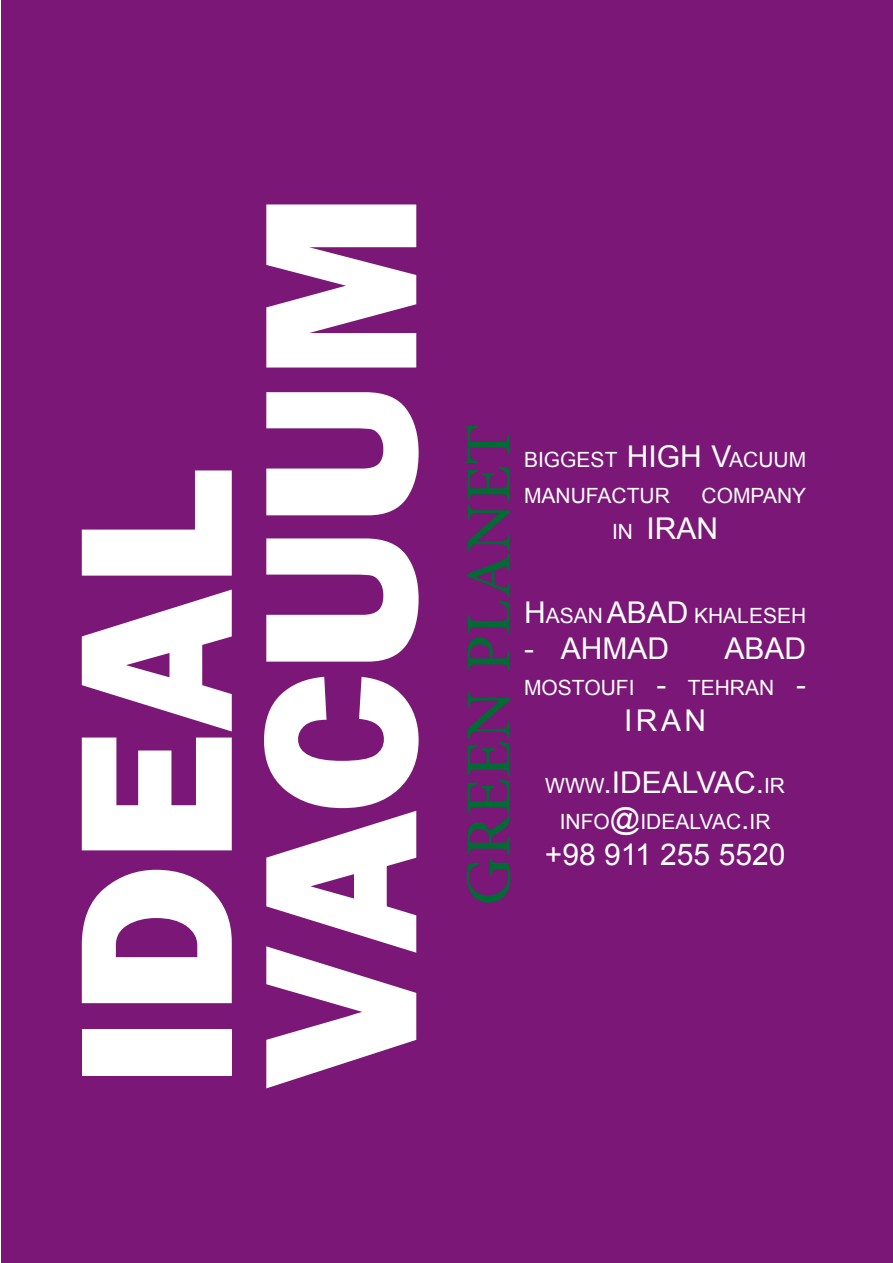
<style>
.page{position:relative;width:893px;height:1263px;background:#fff}
.page>*{position:absolute;margin:0;border:0;box-sizing:border-box;transform-origin:0 0}
.t1{font:800 225px "Franklin Gothic";color:#fff}
.t2{font:90px "Adobe Arabic";color:#006b33}
.t3{font:30px "Arial";color:#fff}
.t4{font:21px "Arial";color:#fff}
.s1{font-size:30px}
</style>
<div class="page">
<div style="left:1px;top:0;width:892px;height:1262px;background:#7a1777"></div>
<h1 class="t1" style="left:11px;top:1088px;width:623px;rotate:-90deg">IDEAL</h1>
<h1 class="t1" style="left:195px;top:1089px;width:899px;rotate:-90deg">VACUUM</h1>
<h2 class="t2" style="left:426px;top:905px;width:483px;rotate:-90deg">GREEN PLANET</h2>
<p class="t4" style="left:524px;top:446px;width:95px">BIGGEST</p>
<h3 class="t3" style="left:627px;top:437px;width:76px">HIGH</h3>
<p class="t4" style="left:711px;top:446px;width:96px"><span class="s1">V</span>ACUUM</p>
<p class="t4" style="left:702px;top:482px;width:106px">COMPANY</p>
<p class="t4" style="left:524px;top:482px;width:147px">MANUFACTUR</p>
<h3 class="t3" style="left:646px;top:509px;width:18px">IRAN</h3>
<p class="t4" style="left:612px;top:518px;width:22px">IN</p>
<p class="t4" style="left:524px;top:602px;width:80px"><span class="s1">H</span>ASAN</p>
<h3 class="t3" style="left:607px;top:593px;width:22px">ABA</h3>
<h3 class="t3" style="left:667px;top:593px;width:23px">D</h3>
<h3 class="t3" style="left:524px;top:629px;width:11px">-</h3>
<h3 class="t3" style="left:561px;top:629px;width:110px">AHMAD</h3>
<p class="t4" style="left:694px;top:602px;width:110px">KHALESEH</p>
<h3 class="t3" style="left:724px;top:629px;width:22px">ABA</h3>
<h3 class="t3" style="left:784px;top:629px;width:23px">D</h3>
<p class="t4" style="left:524px;top:674px;width:112px">MOSTOUFI</p>
<h3 class="t3" style="left:624px;top:701px;width:21px">IRAN</h3>
<p class="t4" style="left:688px;top:674px;width:88px">TEH RAN</p>
<h3 class="t3" style="left:656px;top:665px;width:11px">-</h3>
<h3 class="t3" style="left:796px;top:665px;width:11px">-</h3>
<h3 class="t3" style="left:603px;top:762px;width:132px">.I DEALVAC</h3>
<p class="t4" style="left:545px;top:771px;width:61px">WWW</p>
<p class="t4" style="left:756px;top:771px;width:31px">I R<span class="s1">.</span></p>
<h3 class="t3" style="left:610px;top:798px;width:32px">@</h3>
<p class="t4" style="left:560px;top:807px;width:52px">INFO</p>
<h3 class="t3" style="left:545px;top:834px;width:242px">+98 911 255 5520</h3>
<p class="t4" style="left:640px;top:807px;width:132px">IDEALVAC I R<span class="s1">.</span></p>
</div>
